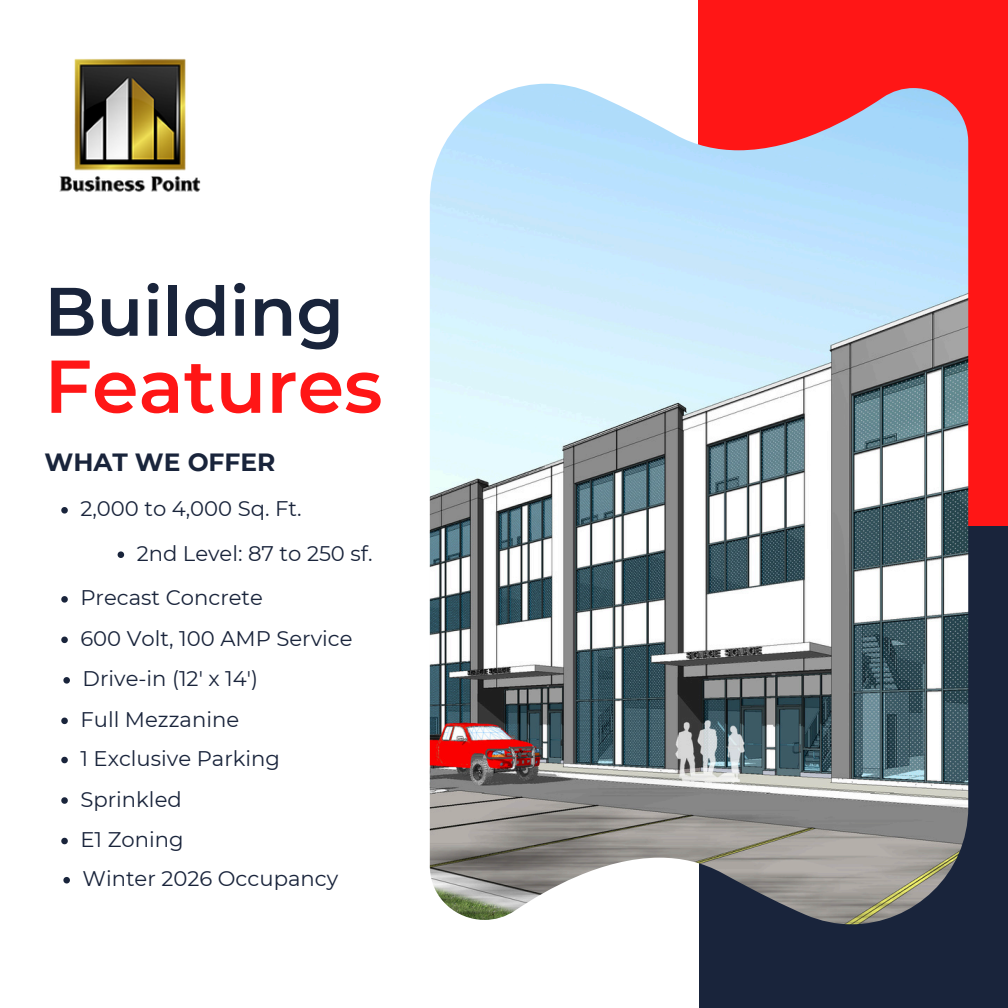
<style>
.page{position:relative;width:1008px;height:1008px;background:#fff}
.page>*{position:absolute;margin:0;border:0;box-sizing:border-box;transform-origin:0 0}
.t1{font:600 74.73px "Montserrat";color:#ff1616}
.t2{font:600 68.42px "Montserrat";color:#19243b}
.t3{font:700 24.85px "Montserrat";color:#19243b}
.t4{font:21.18px "Montserrat";color:#19243b}
</style>
<div class="page">
<div style="left:699px;top:0;width:309px;height:1008px;background:#19243b"></div>
<div style="left:698px;top:0;width:310px;height:525px;background:#ff1616"></div>
<img style="left:430px;top:84px;width:538px;height:840px">
<svg style="left:61px;top:507px;width:7px;height:7px"></svg>
<svg style="left:61px;top:596px;width:7px;height:7px"></svg>
<svg style="left:61px;top:637px;width:7px;height:6px"></svg>
<img style="left:59px;top:59px;width:142px;height:133px">
<svg style="left:63px;top:677px;width:7px;height:7px"></svg>
<svg style="left:61px;top:718px;width:7px;height:6px"></svg>
<svg style="left:61px;top:757px;width:7px;height:6px"></svg>
<svg style="left:61px;top:797px;width:7px;height:7px"></svg>
<svg style="left:61px;top:838px;width:7px;height:6px"></svg>
<svg style="left:63px;top:877px;width:7px;height:6px"></svg>
<svg style="left:118px;top:551px;width:6px;height:7px"></svg>
<p class="t2" style="left:44px;top:270px;width:301px">Building</p>
<p class="t1" style="left:44px;top:340px;width:340px">Features</p>
<p class="t3" style="left:44px;top:447px;width:232px">WHAT WE OFFER</p>
<h1 class="t4" style="left:80px;top:496px;width:223px">2,000 to 4,000 Sq. Ft.</h1>
<p class="t4" style="left:137px;top:540px;width:237px">2nd Level: 87 to 250 sf.</p>
<h1 class="t4" style="left:80px;top:585px;width:184px">Precast Concrete</h1>
<h2 class="t4" style="left:80px;top:625px;width:274px">600 Volt, 100 AMP Service</h2>
<p class="t4" style="left:83px;top:666px;width:177px">Drive-in (12' x 14')</p>
<p class="t4" style="left:80px;top:706px;width:160px">Full Mezzanine</p>
<p class="t4" style="left:80px;top:746px;width:201px">1 Exclusive Parking</p>
<p class="t4" style="left:80px;top:786px;width:103px">Sprinkled</p>
<p class="t4" style="left:80px;top:827px;width:105px">E1 Zoning</p>
<p class="t4" style="left:83px;top:866px;width:257px">Winter 2026 Occupancy</p>
</div>
